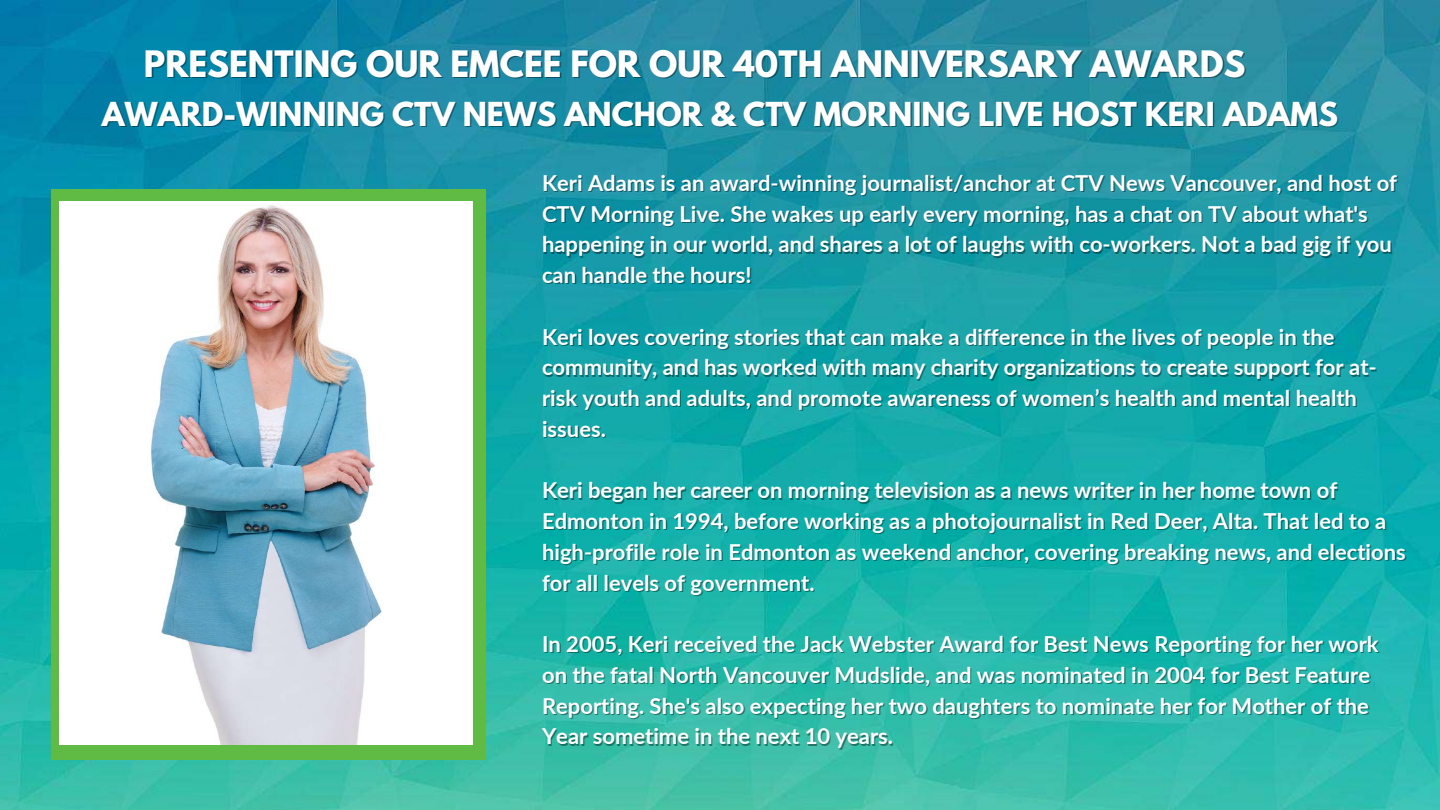
<style>
.page{position:relative;width:1440px;height:810px;background:#fff}
.page>*{position:absolute;margin:0;border:0;box-sizing:border-box;transform-origin:0 0}
.t1{font:700 32.3px "League Spartan";color:#fff}
.t2{font:700 29.3px "League Spartan";color:#fff}
.t3{font:700 22px/30.8px "Lato";color:#fff}
</style>
<div class="page">
<img style="left:0;top:0;width:1440px;height:810px">
<div style="left:51px;top:190px;width:435px;height:570px;background:#60bb45"></div>
<img style="left:59px;top:202px;width:414px;height:543px">
<h1 class="t1" style="left:144px;top:47px;width:1103px">PRESENTING OUR EMCEE FOR OUR 40TH ANNIVERSARY AWARDS</h1>
<h2 class="t2" style="left:102px;top:100px;width:1238px">AWARD-WINNING CTV NEWS ANCHOR &amp; CTV MORNING LIVE HOST KERI ADAMS</h2>
<p class="t3" style="left:542px;top:167px;width:857px">Keri Adams is an award-winning journalist/anchor at CTV News Vancouver, and host of CTV Morning Live. She wakes up early every morning, has a chat on TV about what's happening in our world, and shares a lot of laughs with co-workers. Not a bad gig if you can handle the hours!</p>
<p class="t3" style="left:542px;top:321px;width:836px">Keri loves covering stories that can make a difference in the lives of people in the community, and has worked with many charity organizations to create support for at&shy;risk youth and adults, and promote awareness of women’s health and mental health issues.</p>
<p class="t3" style="left:542px;top:475px;width:865px">Keri began her career on morning television as a news writer in her home town of Edmonton in 1994, before working as a photojournalist in Red Deer, Alta. That led to a high-profile role in Edmonton as weekend anchor, covering breaking news, and elections for all levels of government.</p>
<p class="t3" style="left:542px;top:628px;width:838px">In 2005, Keri received the Jack Webster Award for Best News Reporting for her work on the fatal North Vancouver Mudslide, and was nominated in 2004 for Best Feature Reporting. She's also expecting her two daughters to nominate her for Mother of the Year sometime in the next 10 years.</p>
</div>
